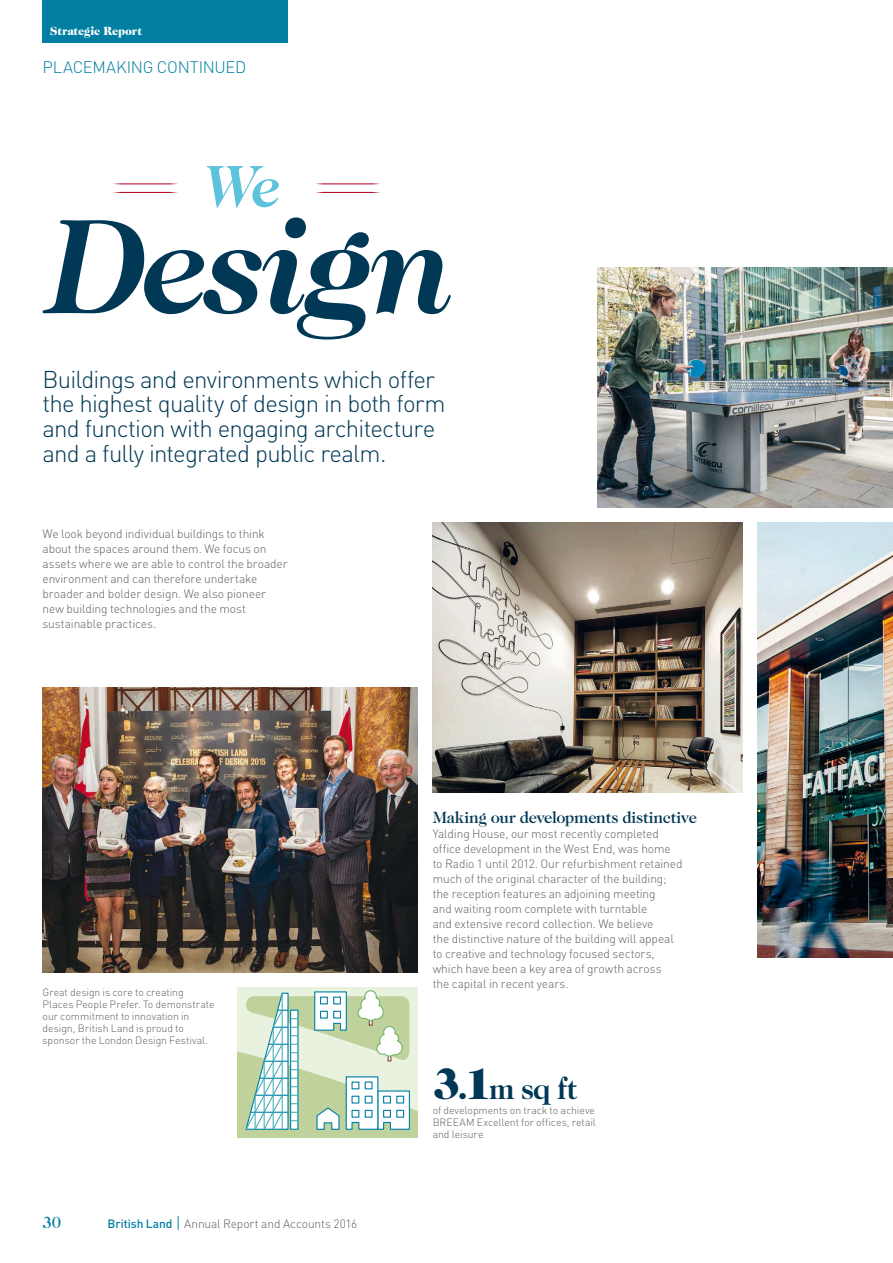
<style>
.page{position:relative;width:893px;height:1263px;background:#fff}
.page>*{position:absolute;margin:0;border:0;box-sizing:border-box;transform-origin:0 0}
.t1{font:700 30px "Caslon 224 Std";color:#003855}
.t2{font:300 24px/24.8px "DIN Pro";letter-spacing:-.035em;color:#003855}
.t3{font:500 16.5px "Caslon 224 Std";letter-spacing:-.02em;color:#003855}
.t4{font:300 16.5px "DIN Pro";letter-spacing:-.015em;color:#007fa3}
.t5{font:500 16.5px "Caslon 224 Std";color:#007fa3}
.t6{font:300 12px/15px "DIN Pro";letter-spacing:-.01em;color:#5e605d}
.t7{font:900 12px "Caslon 224 Std";letter-spacing:-.01em;color:#fff}
.t8{font:300 10.5px/12px "DIN Pro";letter-spacing:-.005em;color:#5e605d;text-align:justify}
.s1{font-weight:500;color:#007fa3}
.s2{font-weight:900;font-size:45px}
.s3{font-weight:900}
</style>
<div class="page">
<img style="left:758px;top:523px;width:135px;height:435px">
<img style="left:433px;top:523px;width:309px;height:270px">
<img style="left:43px;top:688px;width:375px;height:284px">
<svg style="left:238px;top:990px;width:180px;height:148px"></svg>
<img style="left:597px;top:268px;width:296px;height:240px">
<div style="left:43px;top:0;width:245px;height:43px;background:#007fa3"></div>
<svg style="left:178px;top:1216px;width:1px;height:14px"></svg>
<svg style="left:207px;top:166px;width:72px;height:42px"></svg>
<svg style="left:316px;top:192px;width:64px;height:1px"></svg>
<svg style="left:316px;top:183px;width:64px;height:1px"></svg>
<svg style="left:113px;top:192px;width:65px;height:1px"></svg>
<svg style="left:113px;top:183px;width:65px;height:1px"></svg>
<svg style="left:43px;top:217px;width:408px;height:122px"></svg>
<p class="t7" style="left:50px;top:26px;width:94px">Strategic Report</p>
<h3 class="t4" style="left:43px;top:61px;width:205px">PLACEMAKING CONTINUED</h3>
<h2 class="t2" style="left:43px;top:369px;width:405px">Buildings and environments which offer the highest quality of design in both form and function with engaging architecture and a fully integrated public realm.</h2>
<p class="t6" style="left:43px;top:527px;width:247px">We look beyond individual buildings to think about the spaces around them. We focus on assets where we are able to control the broader environment and can therefore undertake broader and bolder design. We also pioneer new building technologies and the most sustainable practices.</p>
<p class="t8" style="left:43px;top:987px;width:174px;text-align:left">Great design is core to creating Places People Prefer. To demonstrate our commitment to innovation in design, British Land is proud to sponsor the London Design Festival.</p>
<h3 class="t5" style="left:43px;top:1215px;width:20px">30</h3>
<p class="t6" style="left:108px;top:1217px;width:251px"><span class="s1">British Land</span> Annual Report and Accounts 2016</p>
<h3 class="t3" style="left:433px;top:810px;width:266px">Making our developments distinctive</h3>
<p class="t6" style="left:433px;top:827px;width:251px">Yalding House, our most recently completed office development in the West End, was home to Radio 1 until 2012. Our refurbishment retained much of the original character of the building; the reception features an adjoining meeting<br>and waiting room complete with turntable<br>and extensive record collection. We believe<br>the distinctive nature of the building will appeal to creative and technology focused sectors, which have been a key area of growth across<br>the capital in recent years.</p>
<h1 class="t1" style="left:433px;top:1076px;width:146px"><span class="s2">3</span><span class="s3">.</span><span class="s2">1</span>m sq ft</h1>
<p class="t8" style="left:433px;top:1105px;width:165px">of developments on track to achieve BREEAM Excellent for offices, retail and leisure</p>
</div>
